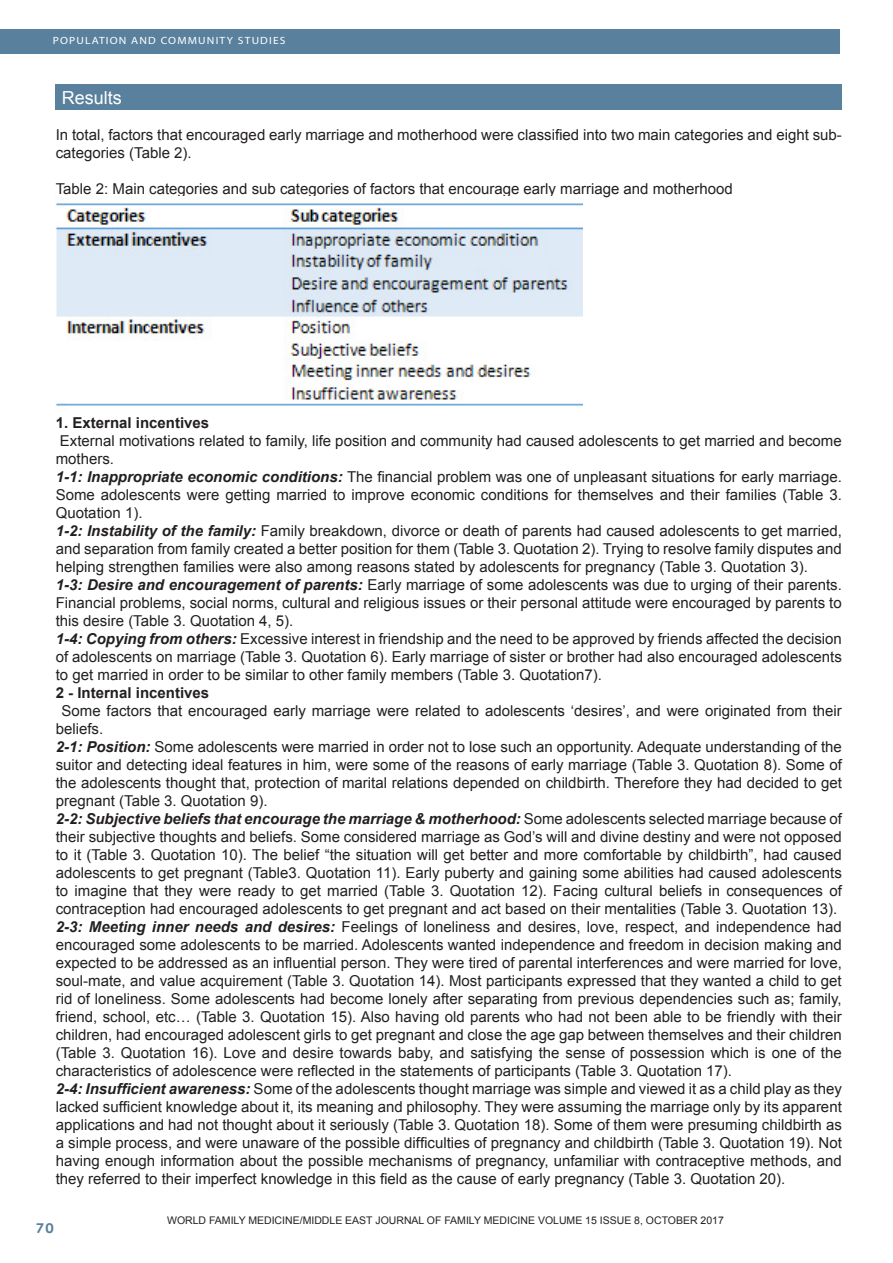
<style>
.page{position:relative;width:893px;height:1263px;background:#fff}
.page>*{position:absolute;margin:0;border:0;box-sizing:border-box;transform-origin:0 0}
.Footnote_Text{font:18px "Arial";color:#fff}
.Footnote_Text-2{font:15px/18px "Arial";color:#231f20;text-align:justify}
.Footnote_Text-3{font:700 15px "Arial";color:#231f20}
.t1{font:700 13.5px "Century Gothic";color:#59809c;scale:1.1 1}
.Footnote_Text-4{font:10.5px "Arial";color:#231f20}
.t2{font:10.5px "Myriad";letter-spacing:.1em;color:#fff;scale:1.1 1}
.s1{font-weight:700;font-style:italic}
</style>
<div class="page">
<div style="left:0;top:30px;width:840px;height:24px;background:#59809c"></div>
<div style="left:56px;top:85px;width:786px;height:25px;background:#59809c"></div>
<img style="left:56px;top:203px;width:526px;height:203px">
<p class="t2" style="left:53px;top:35px;width:213px">POPULATION AND COMMUNITY STUDIES</p>
<p class="Footnote_Text" style="left:62px;top:86px;width:62px">Results</p>
<p class="Footnote_Text-2" style="left:56px;top:126px;width:787px">In total, factors that encouraged early marriage and motherhood were classified into two main categories and eight sub&shy;categories (Table 2).</p>
<p class="Footnote_Text-2" style="left:56px;top:180px;width:678px">Table 2: Main categories and sub categories of factors that encourage early marriage and motherhood</p>
<p class="Footnote_Text-3" style="left:56px;top:413px;width:155px">1. External incentives</p>
<p class="Footnote_Text-2" style="left:56px;top:432px;width:787px">External motivations related to family, life position and community had caused adolescents to get married and become mothers.</p>
<p class="Footnote_Text-2" style="left:56px;top:468px;width:787px"><span class="s1">1-1: Inappropriate economic conditions:</span> The financial problem was one of unpleasant situations for early marriage.<br>Some adolescents were getting married to improve economic conditions for themselves and their families (Table 3.<br>Quotation 1).</p>
<p class="Footnote_Text-2" style="left:56px;top:522px;width:787px"><span class="s1">1-2: Instability of the family:</span> Family breakdown, divorce or death of parents had caused adolescents to get married, and separation from family created a better position for them (Table 3. Quotation 2). Trying to resolve family disputes and helping strengthen families were also among reasons stated by adolescents for pregnancy (Table 3. Quotation 3).</p>
<p class="Footnote_Text-2" style="left:56px;top:576px;width:787px"><span class="s1">1-3: Desire and encouragement of parents:</span> Early marriage of some adolescents was due to urging of their parents.<br>Financial problems, social norms, cultural and religious issues or their personal attitude were encouraged by parents to this desire (Table 3. Quotation 4, 5).</p>
<p class="Footnote_Text-2" style="left:56px;top:630px;width:787px"><span class="s1">1-4: Copying from others:</span> Excessive interest in friendship and the need to be approved by friends affected the decision of adolescents on marriage (Table 3. Quotation 6). Early marriage of sister or brother had also encouraged adolescents to get married in order to be similar to other family members (Table 3. Quotation7).</p>
<p class="Footnote_Text-3" style="left:56px;top:683px;width:155px">2 - Internal incentives</p>
<p class="Footnote_Text-2" style="left:56px;top:702px;width:787px;text-indent:6px">Some factors that encouraged early marriage were related to adolescents ‘desires’, and were originated from their beliefs.</p>
<p class="Footnote_Text-2" style="left:56px;top:738px;width:787px"><span class="s1">2-1: Position:</span> Some adolescents were married in order not to lose such an opportunity. Adequate understanding of the suitor and detecting ideal features in him, were some of the reasons of early marriage (Table 3. Quotation 8). Some of the adolescents thought that, protection of marital relations depended on childbirth. Therefore they had decided to get pregnant (Table 3. Quotation 9).</p>
<p class="Footnote_Text-2" style="left:56px;top:810px;width:788px"><span class="s1">2-2: Subjective beliefs that encourage the marriage &amp; motherhood:</span> Some adolescents selected marriage because of their subjective thoughts and beliefs. Some considered marriage as God’s will and divine destiny and were not opposed to it (Table 3. Quotation 10). The belief “the situation will get better and more comfortable by childbirth”, had caused adolescents to get pregnant (Table3. Quotation 11). Early puberty and gaining some abilities had caused adolescents to imagine that they were ready to get married (Table 3. Quotation 12). Facing cultural beliefs in consequences of contraception had encouraged adolescents to get pregnant and act based on their mentalities (Table 3. Quotation 13).</p>
<p class="Footnote_Text-2" style="left:56px;top:918px;width:787px"><span class="s1">2-3: Meeting inner needs and desires:</span> Feelings of loneliness and desires, love, respect, and independence had encouraged some adolescents to be married. Adolescents wanted independence and freedom in decision making and expected to be addressed as an influential person. They were tired of parental interferences and were married for love, soul-mate, and value acquirement (Table 3. Quotation 14). Most participants expressed that they wanted a child to get rid of loneliness. Some adolescents had become lonely after separating from previous dependencies such as; family, friend, school, etc… (Table 3. Quotation 15). Also having old parents who had not been able to be friendly with their children, had encouraged adolescent girls to get pregnant and close the age gap between themselves and their children (Table 3. Quotation 16). Love and desire towards baby, and satisfying the sense of possession which is one of the characteristics of adolescence were reflected in the statements of participants (Table 3. Quotation 17).</p>
<p class="Footnote_Text-2" style="left:56px;top:1080px;width:788px"><span class="s1">2-4: Insufficient awareness:</span> Some of the adolescents thought marriage was simple and viewed it as a child play as they lacked sufficient knowledge about it, its meaning and philosophy. They were assuming the marriage only by its apparent applications and had not thought about it seriously (Table 3. Quotation 18). Some of them were presuming childbirth as a simple process, and were unaware of the possible difficulties of pregnancy and childbirth (Table 3. Quotation 19). Not having enough information about the possible mechanisms of pregnancy, unfamiliar with contraceptive methods, and they referred to their imperfect knowledge in this field as the cause of early pregnancy (Table 3. Quotation 20).</p>
<p class="t1" style="left:36px;top:1217px;width:18px">70</p>
<p class="Footnote_Text-4" style="left:167px;top:1214px;width:558px">WORLD FAMILY MEDICINE/MIDDLE EAST JOURNAL OF FAMILY MEDICINE VOLUME 15 ISSUE 8, OCTOBER 2017</p>
</div>
